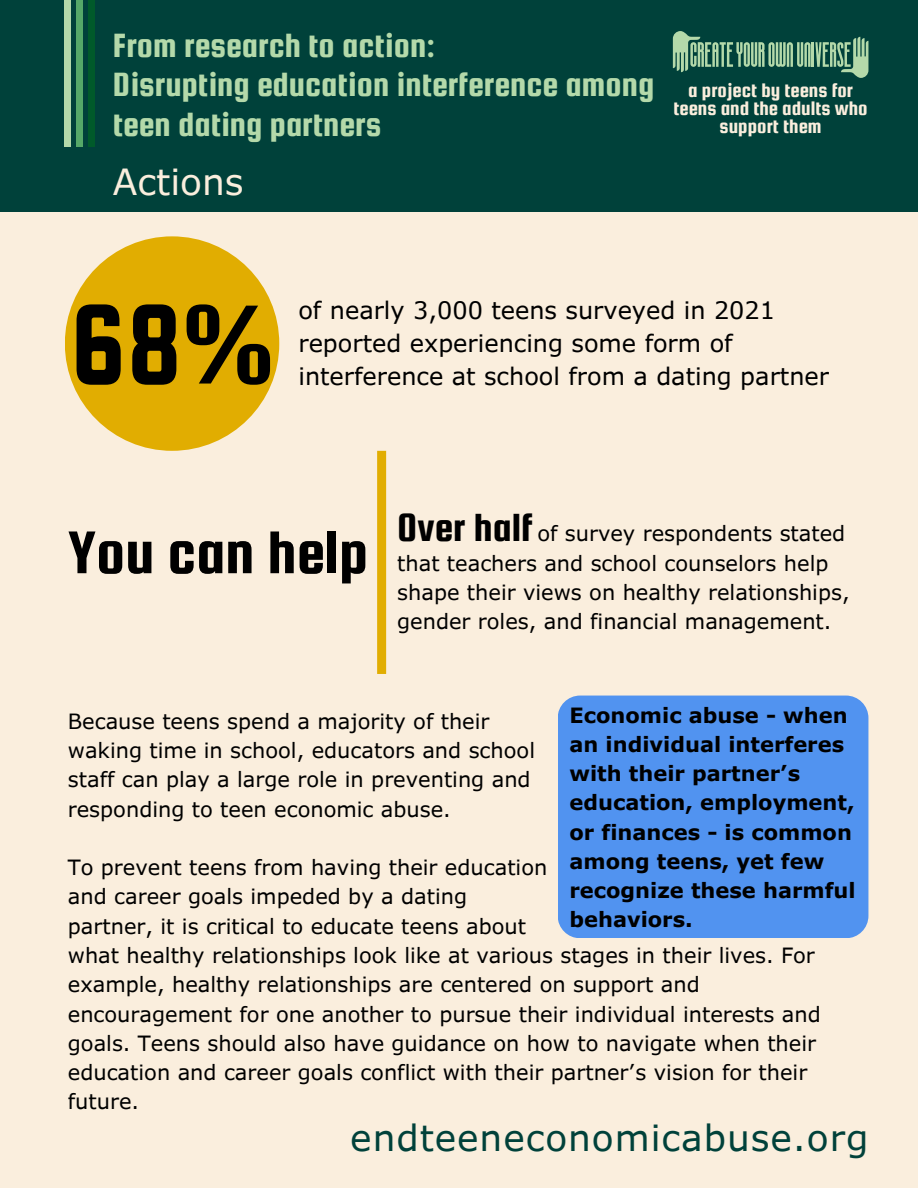
<style>
.page{position:relative;width:918px;height:1188px;background:#faeedd}
.page>*{position:absolute;margin:0;border:0;box-sizing:border-box;transform-origin:0 0}
.t1{font:120.45px "Squada One";color:#000}
.t2{font:64.5px "Squada One";color:#000}
.t3{font:42px "Squada One";color:#000}
.t4{font:36px/39.3px "Squada One";color:#b4d9aa}
.t5{font:36px "Verdana Pro";letter-spacing:.025em;color:#00413a}
.t6{font:36px "Verdana Pro";color:#faeedd}
.t7{font:24px/32.7px "Verdana Pro";color:#000}
.t8{font:21px/29.2px "Verdana Pro";color:#000}
.t9{font:700 21px/29.2px "Verdana Pro";color:#000}
.t10{font:21px/18px "Squada One";color:#faeedd;text-align:center}
</style>
<div class="page">
<div style="left:0;top:0;width:918px;height:212px;background:#00413a"></div>
<div style="left:65px;top:0;width:6px;height:146px;background:#b4d9aa"></div>
<div style="left:89px;top:0;width:6px;height:146px;background:#005a2a"></div>
<div style="left:77px;top:0;width:6px;height:146px;background:#55a868"></div>
<svg style="left:673px;top:31px;width:195px;height:47px"></svg>
<div style="left:558px;top:696px;width:310px;height:242px;background:#5193f0;border-radius:22px"></div>
<div style="left:65px;top:236px;width:214px;height:215px;background:#e1ad01;border-radius:50%"></div>
<div style="left:377px;top:451px;width:9px;height:223px;background:#e1ad01"></div>
<h4 class="t4" style="left:113px;top:25px;width:543px">From research to action:<br>Disrupting education interference among teen dating partners</h4>
<p class="t6" style="left:113px;top:158px;width:132px">Actions</p>
<p class="t10" style="left:674px;top:81px;width:196px">a project by teens for teens and the adults who support them</p>
<h4 class="t1" style="left:70px;top:280px;width:206px">68%</h4>
<h1 class="t7" style="left:298px;top:294px;width:532px">of nearly 3,000 teens surveyed in 2021 reported experiencing some form of interference at school from a dating partner</h1>
<h2 class="t2" style="left:68px;top:518px;width:302px">You can help</h2>
<p class="t3" style="left:397px;top:504px;width:137px">Over half</p>
<h3 class="t8" style="left:397px;top:518px;width:454px;text-indent:140px">of survey respondents stated that teachers and school counselors help shape their views on healthy relationships, gender roles, and financial management.</h3>
<h5 class="t9" style="left:570px;top:700px;width:288px">Economic abuse - when an individual interferes with their partner’s education, employment, or finances - is common among teens, yet few recognize these harmful behaviors.</h5>
<p class="t8" style="left:68px;top:706px;width:469px">Because teens spend a majority of their waking time in school, educators and school staff can play a large role in preventing and responding to teen economic abuse.</p>
<p class="t8" style="left:68px;top:852px;width:481px">To prevent teens from having their education and career goals impeded by a dating partner, it is critical to educate teens about</p>
<h6 class="t8" style="left:68px;top:940px;width:754px">what healthy relationships look like at various stages in their lives. For example, healthy relationships are centered on support and encouragement for one another to pursue their individual interests and goals. Teens should also have guidance on how to navigate when their education and career goals conflict with their partner’s vision for their future.</h6>
<p class="t5" style="left:350px;top:1115px;width:520px">endteeneconomicabuse.org</p>
</div>
